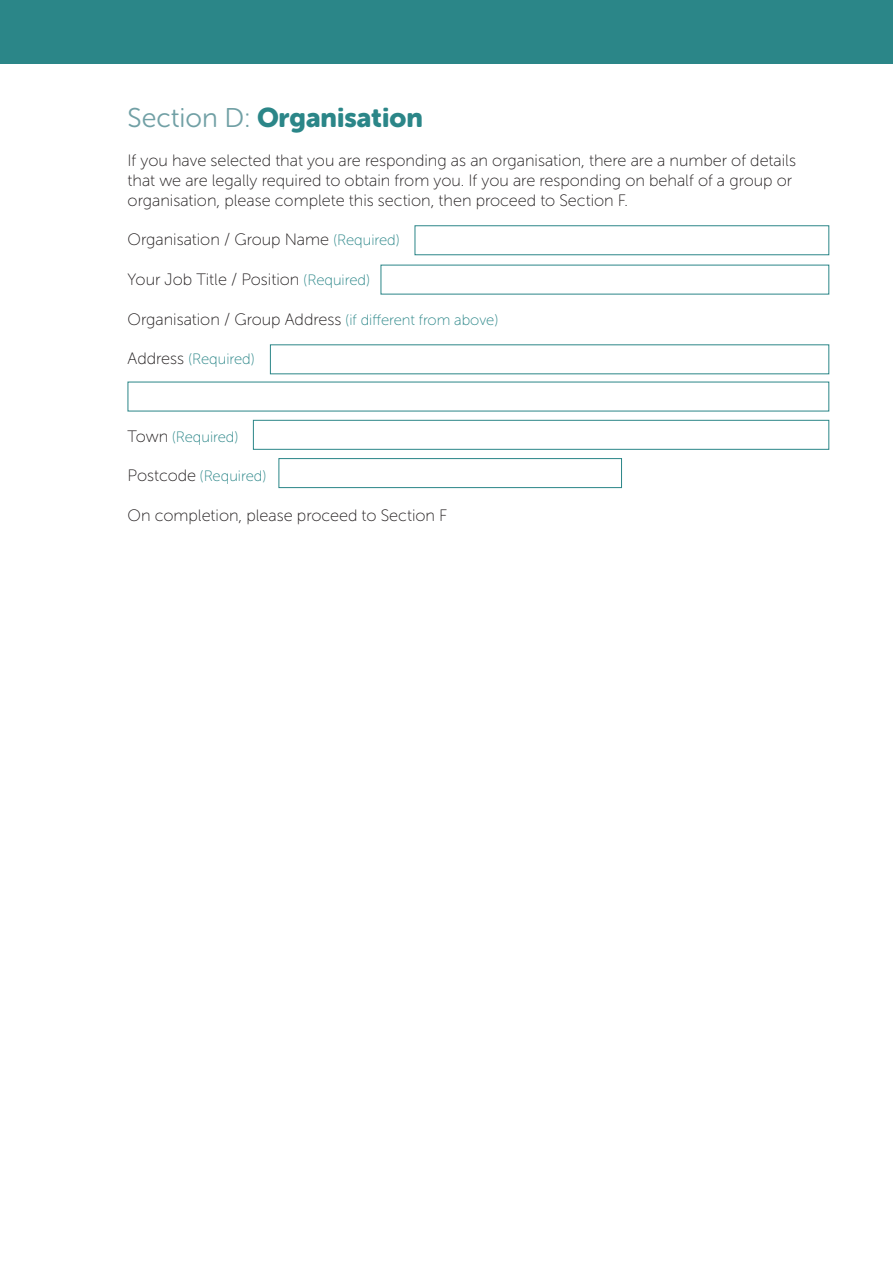
<style>
.page{position:relative;width:893px;height:1263px;background:#fff}
.page>*{position:absolute;margin:0;border:0;box-sizing:border-box;transform-origin:0 0}
.t1{font:27px "Museo Sans Rounded 900";color:#2b8688}
.t2{font:16.5px/19.8px "Museo Sans Rounded 100";color:#231f20}
.t3{font:15px "Museo Sans Rounded 100";color:#2b8688}
.s1{font-family:"Museo Sans Rounded 300";color:#71a0a5}
.s2{font-size:15px;color:#2b8688}
.s3{font-size:16.5px;color:#231f20}
</style>
<div class="page">
<div style="left:415px;top:225px;width:414px;height:30px;border:1px solid #2b8688"></div>
<div style="left:253px;top:420px;width:576px;height:30px;border:1px solid #2b8688"></div>
<div style="left:279px;top:458px;width:343px;height:30px;border:1px solid #2b8688"></div>
<div style="left:0;top:0;width:893px;height:64px;background:#2b8688"></div>
<p class="t1" style="left:128px;top:102px;width:297px"><span class="s1">Section D:</span> Organisation</p>
<p class="t2" style="left:128px;top:151px;width:670px">If you have selected that you are responding as an organisation, there are a number of details that we are legally required to obtain from you. If you are responding on behalf of a group or organisation, please complete this section, then proceed to Section F.</p>
<p class="t2" style="left:128px;top:230px;width:274px">Organisation / Group Name <span class="s2">(Required)</span></p>
<p class="t2" style="left:128px;top:270px;width:244px">Your Job Title / Position <span class="s2">(Required)</span></p>
<p class="t2" style="left:128px;top:309px;width:372px">Organisation / Group Address <span class="s2">(if different from above)</span></p>
<p class="t3" style="left:128px;top:351px;width:129px"><span class="s3">Address</span> (Required)</p>
<p class="t3" style="left:128px;top:428px;width:112px"><span class="s3">Town</span> (Required)</p>
<p class="t3" style="left:128px;top:468px;width:140px"><span class="s3">Postcode</span> (Required)</p>
<p class="t2" style="left:128px;top:505px;width:321px">On completion, please proceed to Section F</p>
</div>
